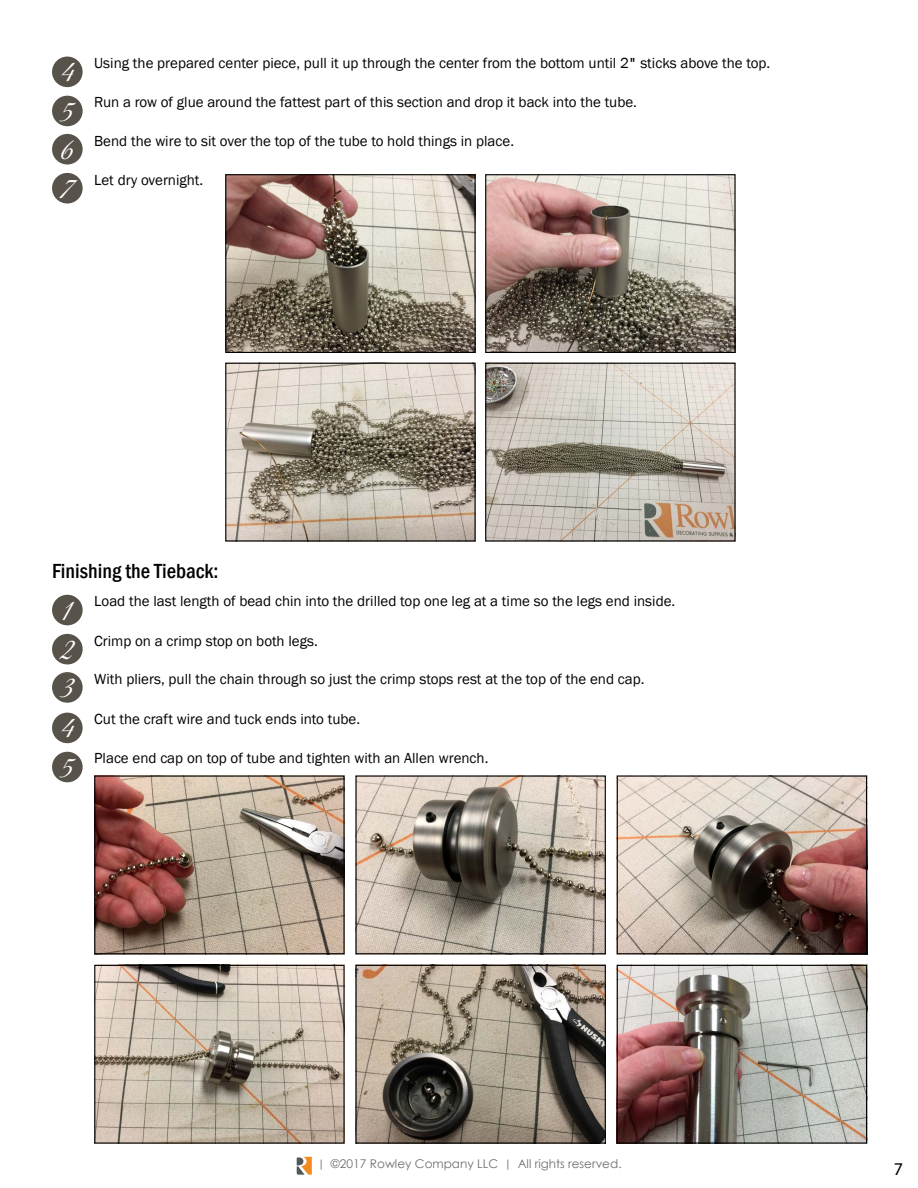
<style>
.page{position:relative;width:918px;height:1188px;background:#fff}
.page>*{position:absolute;margin:0;border:0;box-sizing:border-box;transform-origin:0 0}
.t1{font:31.95px/38.2px "Great Vibes";color:#fff}
.t2{font:500 condensed 21px "Franklin Gothic";color:#000}
.t3{font:18px "Myriad Pro";color:#000}
.t4{font:15px "Franklin Gothic";color:#000}
.t5{font:12px "Century Gothic";color:#6d6e71}
.s1{font-weight:500;font-stretch:condensed}
.s2{font-family:"Tw Cen"}
</style>
<div class="page">
<svg style="left:297px;top:1157px;width:15px;height:18px"></svg>
<div style="left:52px;top:57px;width:31px;height:30px;background:#57534b;border-radius:50%"></div>
<div style="left:52px;top:173px;width:31px;height:31px;background:#57534b;border-radius:50%"></div>
<div style="left:52px;top:96px;width:31px;height:30px;background:#57534b;border-radius:50%"></div>
<div style="left:52px;top:134px;width:31px;height:31px;background:#57534b;border-radius:50%"></div>
<img style="left:227px;top:176px;width:247px;height:175px">
<div style="left:225px;top:174px;width:251px;height:179px;border:1px solid #000"></div>
<img style="left:227px;top:365px;width:247px;height:175px">
<div style="left:225px;top:363px;width:251px;height:179px;border:1px solid #000"></div>
<img style="left:487px;top:176px;width:247px;height:175px">
<div style="left:485px;top:174px;width:251px;height:179px;border:1px solid #000"></div>
<img style="left:487px;top:365px;width:247px;height:175px">
<div style="left:485px;top:363px;width:251px;height:179px;border:1px solid #000"></div>
<div style="left:52px;top:595px;width:31px;height:30px;background:#57534b;border-radius:50%"></div>
<div style="left:52px;top:713px;width:31px;height:30px;background:#57534b;border-radius:50%"></div>
<div style="left:52px;top:634px;width:31px;height:30px;background:#57534b;border-radius:50%"></div>
<div style="left:52px;top:752px;width:31px;height:30px;background:#57534b;border-radius:50%"></div>
<div style="left:52px;top:672px;width:31px;height:31px;background:#57534b;border-radius:50%"></div>
<img style="left:357px;top:778px;width:247px;height:174px">
<div style="left:355px;top:776px;width:251px;height:178px;border:1px solid #000"></div>
<img style="left:96px;top:778px;width:247px;height:174px">
<div style="left:94px;top:776px;width:251px;height:178px;border:1px solid #000"></div>
<img style="left:619px;top:778px;width:246px;height:174px">
<div style="left:617px;top:776px;width:250px;height:178px;border:1px solid #000"></div>
<img style="left:357px;top:967px;width:247px;height:175px">
<div style="left:355px;top:965px;width:251px;height:179px;border:1px solid #000"></div>
<img style="left:96px;top:967px;width:247px;height:175px">
<div style="left:94px;top:965px;width:251px;height:179px;border:1px solid #000"></div>
<img style="left:619px;top:967px;width:246px;height:175px">
<div style="left:617px;top:965px;width:250px;height:179px;border:1px solid #000"></div>
<h1 class="t1" style="left:60px;top:55px;width:16px">4</h1>
<p class="t4" style="left:94px;top:54px;width:678px">Using the prepared center piece, pull it up through the center from the bottom until 2<span class="s1">"</span> sticks above the top.</p>
<h1 class="t1" style="left:60px;top:94px;width:16px">5<br>6</h1>
<p class="t4" style="left:94px;top:93px;width:544px">Run a row of glue around the fattest part of this section and drop it back into the tube.</p>
<p class="t4" style="left:94px;top:131px;width:421px">Bend the wire to sit over the top of the tube to hold things in place.</p>
<h1 class="t1" style="left:59px;top:171px;width:17px">7</h1>
<p class="t4" style="left:94px;top:170px;width:111px">Let dry overnight.</p>
<h2 class="t2" style="left:52px;top:557px;width:168px">Finishing the Tieback:</h2>
<h1 class="t1" style="left:61px;top:593px;width:14px">1</h1>
<p class="t4" style="left:94px;top:592px;width:583px">Load the last length of bead chin into the drilled top one leg at a time so the legs end inside.</p>
<h1 class="t1" style="left:59px;top:632px;width:17px">2</h1>
<p class="t4" style="left:94px;top:631px;width:225px">Crimp on a crimp stop on both legs.</p>
<h1 class="t1" style="left:60px;top:671px;width:16px">3</h1>
<p class="t4" style="left:94px;top:669px;width:552px">With pliers, pull the chain through so just the crimp stops rest at the top of the end cap.</p>
<h1 class="t1" style="left:60px;top:711px;width:16px">4</h1>
<p class="t4" style="left:94px;top:710px;width:267px">Cut the craft wire and tuck ends into tube.</p>
<h1 class="t1" style="left:60px;top:750px;width:16px">5</h1>
<p class="t4" style="left:94px;top:749px;width:396px">Place end cap on top of tube and tighten with an Allen wrench.</p>
<p class="t5" style="left:318px;top:1155px;width:305px"><span class="s2">|</span> ©2017 Rowley Company LLC <span class="s2">|</span> All rights reserved.</p>
<p class="t3" style="left:894px;top:1158px;width:11px">7</p>
</div>
